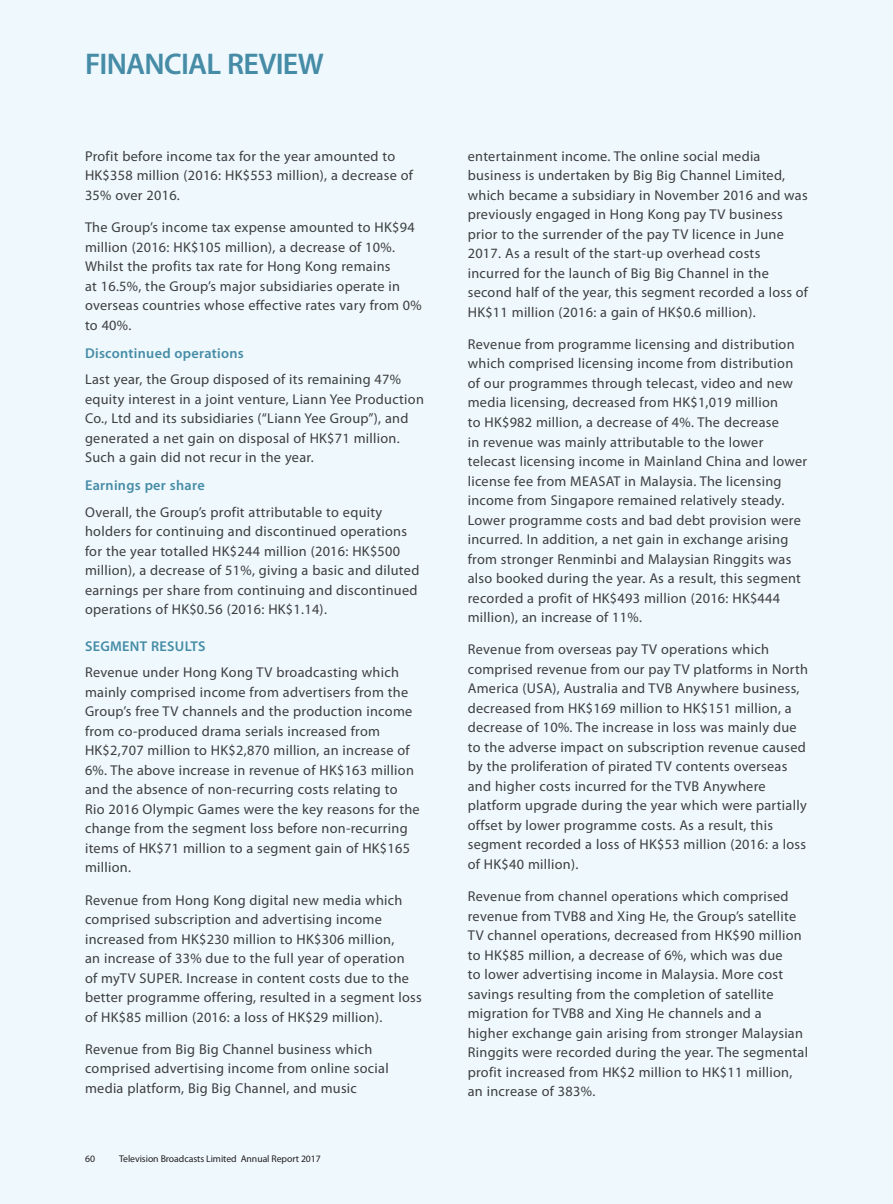
<style>
.page{position:relative;width:893px;height:1204px;background:#fff}
.page>*{position:absolute;margin:0;border:0;box-sizing:border-box;transform-origin:0 0}
.t1{font:600 30px "Myriad Pro";letter-spacing:-.025em;color:#468ca6}
.t2{font:14.25px/19.5px "Myriad Pro";letter-spacing:.02em;color:#3e3e3f}
.t3{font:600 14.25px "Myriad Pro";letter-spacing:.02em;color:#468ca6}
.t4{font:9.75px "Myriad Pro";letter-spacing:-.005em;color:#231f20}
</style>
<div class="page">
<div style="left:0;top:0;width:893px;height:1203px;background:#eef8fd"></div>
<h1 class="t1" style="left:85px;top:44px;width:240px">FINANCIAL REVIEW</h1>
<p class="t2" style="left:85px;top:146px;width:329px">Profit before income tax for the year amounted to<br>HK$358 million (2016: HK$553 million), a decrease of<br>35% over 2016.</p>
<p class="t2" style="left:85px;top:217px;width:338px">The Group’s income tax expense amounted to HK$94 million (2016: HK$105 million), a decrease of 10%.<br>Whilst the profits tax rate for Hong Kong remains<br>at 16.5%, the Group’s major subsidiaries operate in overseas countries whose effective rates vary from 0% to 40%.</p>
<p class="t3" style="left:85px;top:344px;width:160px">Discontinued operations</p>
<p class="t2" style="left:85px;top:369px;width:340px">Last year, the Group disposed of its remaining 47% equity interest in a joint venture, Liann Yee Production Co., Ltd and its subsidiaries (“Liann Yee Group”), and generated a net gain on disposal of HK$71 million.<br>Such a gain did not recur in the year.</p>
<p class="t3" style="left:85px;top:476px;width:121px">Earnings per share</p>
<p class="t2" style="left:85px;top:502px;width:336px">Overall, the Group’s profit attributable to equity holders for continuing and discontinued operations for the year totalled HK$244 million (2016: HK$500 million), a decrease of 51%, giving a basic and diluted earnings per share from continuing and discontinued operations of HK$0.56 (2016: HK$1.14).</p>
<p class="t3" style="left:85px;top:637px;width:108px">SEGMENT RESULTS</p>
<p class="t2" style="left:85px;top:662px;width:336px">Revenue under Hong Kong TV broadcasting which mainly comprised income from advertisers from the Group’s free TV channels and the production income from co-produced drama serials increased from HK$2,707 million to HK$2,870 million, an increase of 6%. The above increase in revenue of HK$163 million and the absence of non-recurring costs relating to Rio 2016 Olympic Games were the key reasons for the change from the segment loss before non-recurring items of HK$71 million to a segment gain of HK$165 million.</p>
<p class="t2" style="left:85px;top:889px;width:338px">Revenue from Hong Kong digital new media which comprised subscription and advertising income increased from HK$230 million to HK$306 million,<br>an increase of 33% due to the full year of operation<br>of myTV SUPER. Increase in content costs due to the better programme offering, resulted in a segment loss of HK$85 million (2016: a loss of HK$29 million).</p>
<p class="t2" style="left:85px;top:1039px;width:305px">Revenue from Big Big Channel business which comprised advertising income from online social media platform, Big Big Channel, and music</p>
<p class="t4" style="left:85px;top:1152px;width:11px">60</p>
<p class="t4" style="left:119px;top:1152px;width:203px">Television Broadcasts Limited Annual Report 2017</p>
<p class="t2" style="left:468px;top:146px;width:342px">entertainment income. The online social media business is undertaken by Big Big Channel Limited, which became a subsidiary in November 2016 and was previously engaged in Hong Kong pay TV business prior to the surrender of the pay TV licence in June 2017. As a result of the start-up overhead costs incurred for the launch of Big Big Channel in the second half of the year, this segment recorded a loss of HK$11 million (2016: a gain of HK$0.6 million).</p>
<p class="t2" style="left:468px;top:334px;width:341px">Revenue from programme licensing and distribution which comprised licensing income from distribution of our programmes through telecast, video and new media licensing, decreased from HK$1,019 million<br>to HK$982 million, a decrease of 4%. The decrease<br>in revenue was mainly attributable to the lower telecast licensing income in Mainland China and lower license fee from MEASAT in Malaysia. The licensing income from Singapore remained relatively steady.<br>Lower programme costs and bad debt provision were incurred. In addition, a net gain in exchange arising from stronger Renminbi and Malaysian Ringgits was also booked during the year. As a result, this segment recorded a profit of HK$493 million (2016: HK$444 million), an increase of 11%.</p>
<p class="t2" style="left:468px;top:639px;width:342px">Revenue from overseas pay TV operations which comprised revenue from our pay TV platforms in North America (USA), Australia and TVB Anywhere business, decreased from HK$169 million to HK$151 million, a decrease of 10%. The increase in loss was mainly due to the adverse impact on subscription revenue caused by the proliferation of pirated TV contents overseas and higher costs incurred for the TVB Anywhere platform upgrade during the year which were partially offset by lower programme costs. As a result, this segment recorded a loss of HK$53 million (2016: a loss of HK$40 million).</p>
<p class="t2" style="left:468px;top:886px;width:342px">Revenue from channel operations which comprised revenue from TVB8 and Xing He, the Group’s satellite TV channel operations, decreased from HK$90 million to HK$85 million, a decrease of 6%, which was due<br>to lower advertising income in Malaysia. More cost savings resulting from the completion of satellite migration for TVB8 and Xing He channels and a<br>higher exchange gain arising from stronger Malaysian Ringgits were recorded during the year. The segmental profit increased from HK$2 million to HK$11 million, an increase of 383%.</p>
</div>
